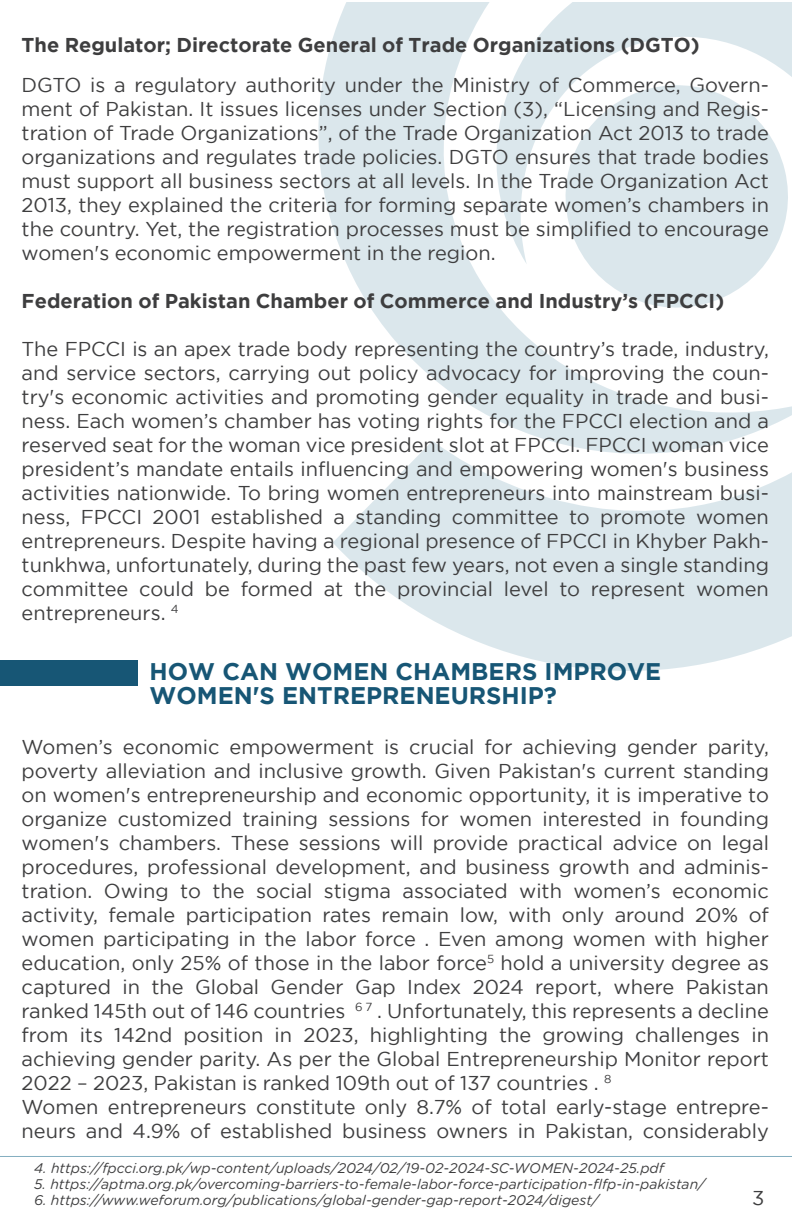
<style>
.page{position:relative;width:792px;height:1224px;background:#fff}
.page>*{position:absolute;margin:0;border:0;box-sizing:border-box;transform-origin:0 0}
.t1{font:700 24px/24px "Gotham";color:#175675}
.t2{font:20px/24px "Gotham";color:#3e3e3f;text-align:justify}
.t3{font:700 20px "Gotham";color:#3e3e3f}
.t4{font:italic 14px "Gotham Rnd";color:#3e3e3f}
</style>
<div class="page">
<svg style="left:318px;top:38px;width:15px;height:189px;fill:#dbe7ec"></svg>
<svg style="left:333px;top:3px;width:459px;height:668px;fill:#dbe7ec"></svg>
<hr style="left:0;top:1156px;width:792px;height:1px;background:#84aec1">
<div style="left:0;top:660px;width:138px;height:26px;background:#175675"></div>
<p class="t3" style="left:22px;top:33px;width:680px">The Regulator; Directorate General of Trade Organizations (DGTO)</p>
<p class="t2" style="left:22px;top:73px;width:749px">DGTO is a regulatory authority under the Ministry of Commerce, Govern&shy;ment of Pakistan. It issues licenses under Section (3), “Licensing and Regis&shy;tration of Trade Organizations”, of the Trade Organization Act 2013 to trade organizations and regulates trade policies. DGTO ensures that trade bodies must support all business sectors at all levels. In the Trade Organization Act 2013, they explained the criteria for forming separate women’s chambers in the country. Yet, the registration processes must be simplified to encourage women's economic empowerment in the region.</p>
<p class="t3" style="left:22px;top:289px;width:704px">Federation of Pakistan Chamber of Commerce and Industry’s (FPCCI)</p>
<p class="t2" style="left:22px;top:337px;width:749px">The FPCCI is an apex trade body representing the country’s trade, industry, and service sectors, carrying out policy advocacy for improving the coun&shy;try's economic activities and promoting gender equality in trade and busi&shy;ness. Each women’s chamber has voting rights for the FPCCI election and a reserved seat for the woman vice president slot at FPCCI. FPCCI woman vice president’s mandate entails influencing and empowering women's business activities nationwide. To bring women entrepreneurs into mainstream busi&shy;ness, FPCCI 2001 established a standing committee to promote women entrepreneurs. Despite having a regional presence of FPCCI in Khyber Pakh&shy;tunkhwa, unfortunately, during the past few years, not even a single standing committee could be formed at the provincial level to represent women entrepreneurs. <sup>4</sup></p>
<p class="t1" style="left:150px;top:659px;width:513px">HOW CAN WOMEN CHAMBERS IMPROVE<br>WOMEN'S ENTREPRENEURSHIP?</p>
<p class="t2" style="left:22px;top:735px;width:749px;text-align:left">Women’s economic empowerment is crucial for achieving gender parity, poverty alleviation and inclusive growth. Given Pakistan's current standing on women's entrepreneurship and economic opportunity, it is imperative to organize customized training sessions for women interested in founding women's chambers. These sessions will provide practical advice on legal procedures, professional development, and business growth and adminis&shy;tration. Owing to the social stigma associated with women’s economic activity, female participation rates remain low, with only around 20% of women participating in the labor force . Even among women with higher education, only 25% of those in the labor force<sup>5</sup> hold a university degree as captured in the Global Gender Gap Index 2024 report, where Pakistan ranked 145th out of 146 countries <sup>6</sup> <sup>7</sup> . Unfortunately, this represents a decline from its 142nd position in 2023, highlighting the growing challenges in achieving gender parity. As per the Global Entrepreneurship Monitor report 2022 – 2023, Pakistan is ranked 109th out of 137 countries . <sup>8<br></sup>Women entrepreneurs constitute only 8.7% of total early-stage entrepre&shy;neurs and 4.9% of established business owners in Pakistan, considerably</p>
<p class="t4" style="left:34px;top:1158px;width:631px">4. https://fpcci.org.pk/wp-content/uploads/2024/02/19-02-2024-SC-WOMEN-2024-25.pdf</p>
<p class="t4" style="left:34px;top:1174px;width:673px">5. https://aptma.org.pk/overcoming-barriers-to-female-labor-force-participation-flfp-in-pakistan/</p>
<p class="t4" style="left:34px;top:1190px;width:566px">6. https://www.weforum.org/publications/global-gender-gap-report-2024/digest/</p>
<p class="t2" style="left:752px;top:1185px;width:14px">3</p>
</div>
